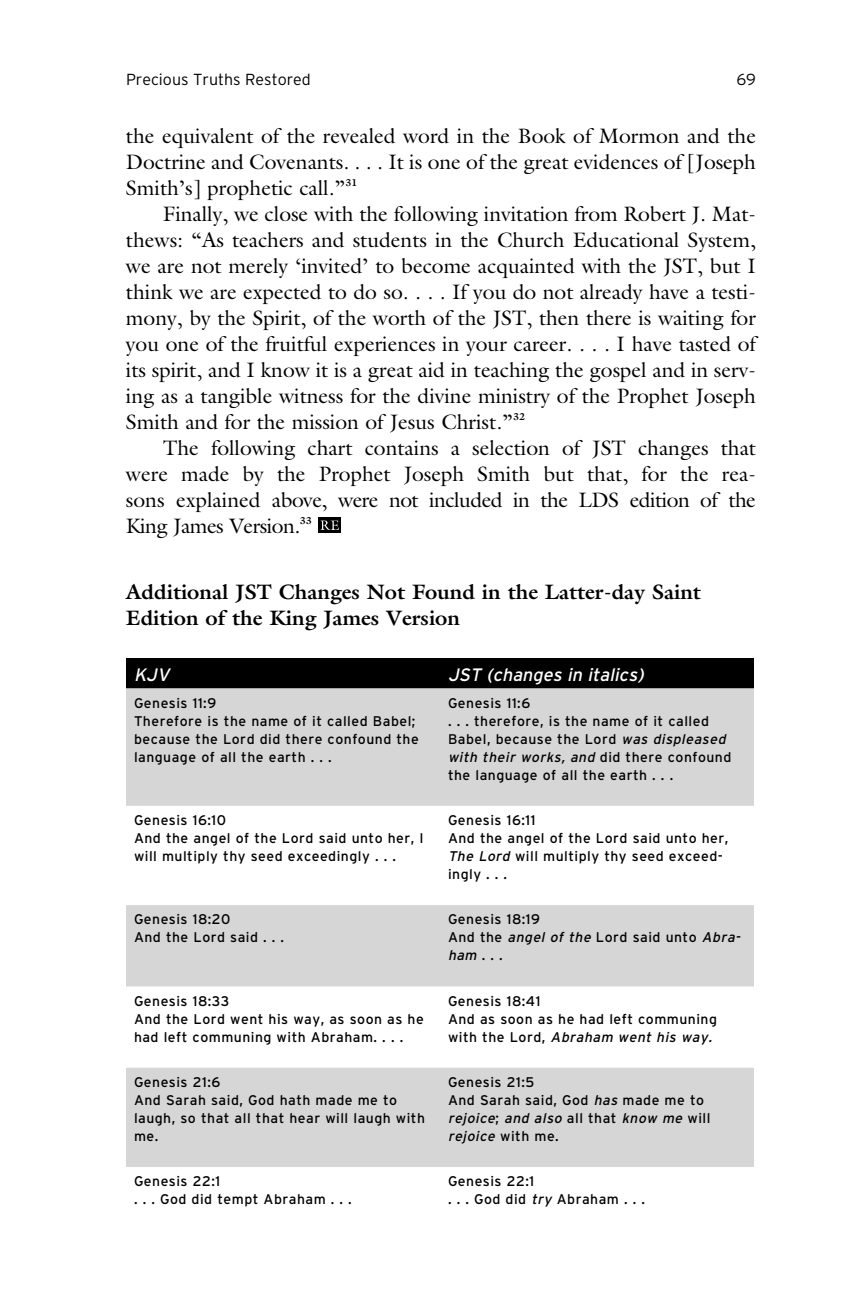
<style>
.page{position:relative;width:864px;height:1296px;background:#fff}
.page>*{position:absolute;margin:0;border:0;box-sizing:border-box;transform-origin:0 0}
.text{font:21px/26px "Rel Ed Galliard";color:#000;text-align:justify}
.text-2{font:700 21px/26px "Rel Ed Galliard";color:#000}
.endnotes{font:italic 18px "Interstate";color:#fff}
.folio_storyname{font:300 16px "Interstate";color:#000}
.caption_text{font:14px/18px "Interstate";letter-spacing:.035em;color:#000}
.s1{font-style:italic}
</style>
<div class="page">
<div style="left:126px;top:658px;width:628px;height:31px;background:#000"></div>
<svg style="left:126px;top:689px;width:628px;height:478px;fill:#d6d6d6"></svg>
<div style="left:318px;top:517px;width:23px;height:16px;background:#000"></div>
<svg style="left:320px;top:520px;width:19px;height:10px"></svg>
<p class="folio_storyname" style="left:126px;top:70px;width:186px">Precious Truths Restored</p>
<p class="folio_storyname" style="left:736px;top:70px;width:21px">69</p>
<p class="text" style="left:126px;top:122px;width:632px">the equivalent of the revealed word in the Book of Mormon and the Doctrine and Covenants. . . . It is one of the great evidences of [Joseph Smith’s] prophetic call.”<sup>31</sup></p>
<p class="text" style="left:126px;top:200px;width:632px;text-indent:37px">Finally, we close with the following invitation from Robert J. Mat&shy;thews: “As teachers and students in the Church Educational System, we are not merely ‘invited’ to become acquainted with the JST, but I think we are expected to do so. . . . If you do not already have a testi&shy;mony, by the Spirit, of the worth of the JST, then there is waiting for you one of the fruitful experiences in your career. . . . I have tasted of its spirit, and I know it is a great aid in teaching the gospel and in serv&shy;ing as a tangible witness for the divine ministry of the Prophet Joseph Smith and for the mission of Jesus Christ.”<sup>32</sup></p>
<p class="text" style="left:126px;top:434px;width:632px;text-indent:37px">The following chart contains a selection of JST changes that were made by the Prophet Joseph Smith but that, for the rea&shy;sons explained above, were not included in the LDS edition of the King James Version.<sup>33</sup></p>
<p class="text-2" style="left:126px;top:578px;width:576px">Additional JST Changes Not Found in the Latter-day Saint<br>Edition of the King James Version</p>
<p class="endnotes" style="left:134px;top:664px;width:37px">KJV</p>
<p class="endnotes" style="left:448px;top:664px;width:197px">JST (changes in italics)</p>
<p class="caption_text" style="left:134px;top:694px;width:84px">Genesis 11:9</p>
<p class="caption_text" style="left:134px;top:712px;width:286px">Therefore is the name of it called Babel; because the Lord did there confound the language of all the earth . . .</p>
<p class="caption_text" style="left:448px;top:694px;width:84px">Genesis 11:6</p>
<p class="caption_text" style="left:448px;top:712px;width:285px">. . . therefore, is the name of it called Babel, because the Lord <span class="s1">was displeased with their works, and</span> did there confound the language of all the earth . . .</p>
<p class="caption_text" style="left:134px;top:811px;width:94px">Genesis 16:10</p>
<p class="caption_text" style="left:134px;top:829px;width:291px">And the angel of the Lord said unto her, I will multiply thy seed exceedingly . . .</p>
<p class="caption_text" style="left:134px;top:910px;width:98px">Genesis 18:20</p>
<p class="caption_text" style="left:134px;top:928px;width:152px">And the Lord said . . .</p>
<p class="caption_text" style="left:134px;top:992px;width:97px">Genesis 18:33</p>
<p class="caption_text" style="left:134px;top:1010px;width:291px">And the Lord went his way, as soon as he had left communing with Abraham. . . .</p>
<p class="caption_text" style="left:134px;top:1073px;width:88px">Genesis 21:6</p>
<p class="caption_text" style="left:134px;top:1091px;width:293px">And Sarah said, God hath made me to laugh, so that all that hear will laugh with me.</p>
<p class="caption_text" style="left:134px;top:1172px;width:88px">Genesis 22:1</p>
<p class="caption_text" style="left:134px;top:1190px;width:219px">. . . God did tempt Abraham . . .</p>
<p class="caption_text" style="left:448px;top:811px;width:89px">Genesis 16:11</p>
<p class="caption_text" style="left:448px;top:829px;width:282px">And the angel of the Lord said unto her,<br><span class="s1">The Lord</span> will multiply thy seed exceed&shy;ingly . . .</p>
<p class="caption_text" style="left:448px;top:910px;width:94px">Genesis 18:19</p>
<p class="caption_text" style="left:448px;top:928px;width:294px">And the <span class="s1">angel of the</span> Lord said unto <span class="s1">Abra&shy;ham</span> . . .</p>
<p class="caption_text" style="left:448px;top:992px;width:94px">Genesis 18:41</p>
<p class="caption_text" style="left:448px;top:1010px;width:271px">And as soon as he had left communing with the Lord, <span class="s1">Abraham went his way.</span></p>
<p class="caption_text" style="left:448px;top:1073px;width:88px">Genesis 21:5</p>
<p class="caption_text" style="left:448px;top:1091px;width:264px">And Sarah said, God <span class="s1">has</span> made me to <span class="s1">rejoice</span>; <span class="s1">and also</span> all that <span class="s1">know me</span> will <span class="s1">rejoice</span> with me.</p>
<p class="caption_text" style="left:448px;top:1172px;width:88px">Genesis 22:1</p>
<p class="caption_text" style="left:448px;top:1190px;width:199px">. . . God did <span class="s1">try</span> Abraham . . .</p>
</div>
